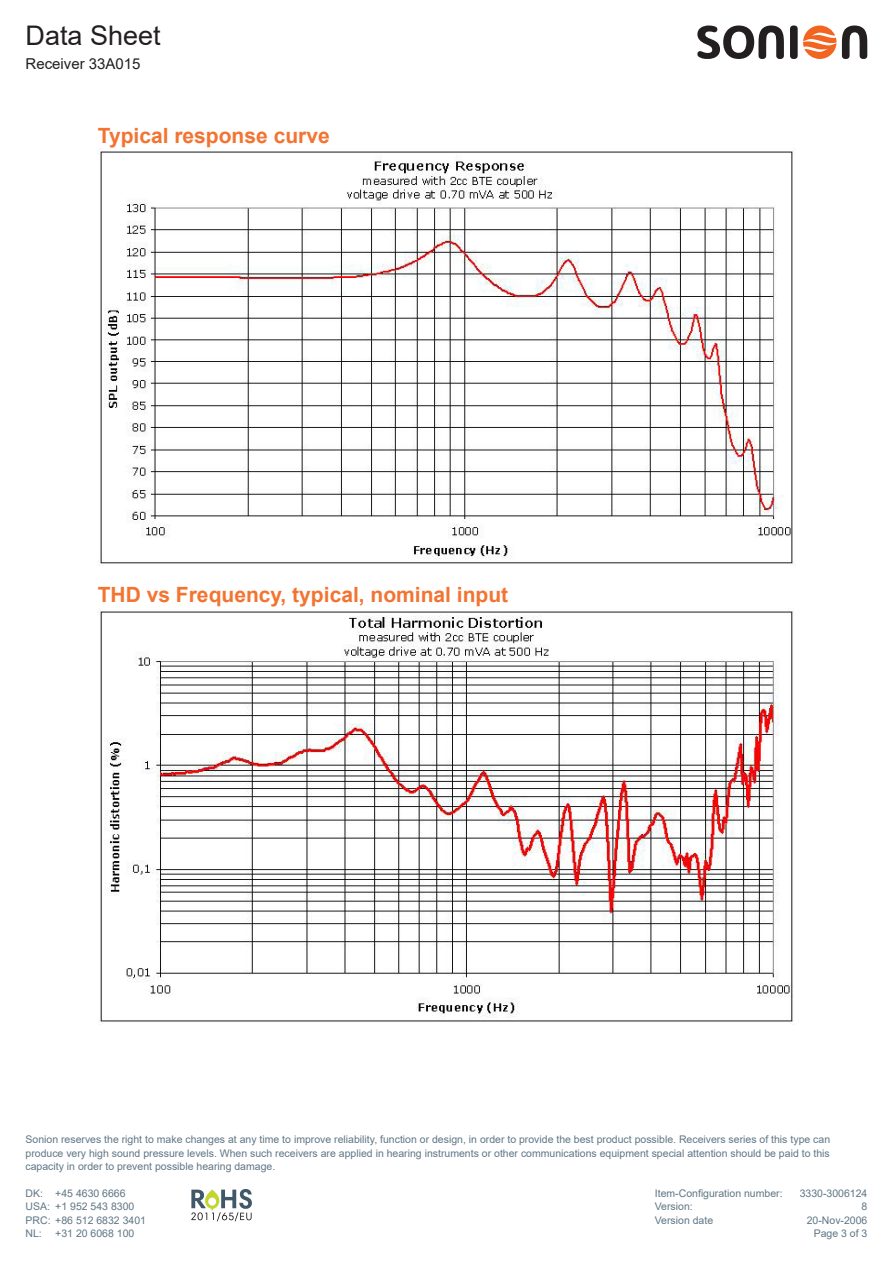
<style>
.page{position:relative;width:893px;height:1263px;background:#fff}
.page>*{position:absolute;margin:0;border:0;box-sizing:border-box;transform-origin:0 0}
.t1{font:27px "Arial";color:#231f20}
.Orange_heading{font:700 21px "Arial";color:#f37431}
.t2{font:15px "Arial";color:#231f20}
.t3{font:10.5px/13.5px "Arial";color:#5f7685}
</style>
<div class="page">
<div style="left:790px;top:26px;width:8px;height:33px;background:#231f20;border-radius:3px"></div>
<svg style="left:697px;top:26px;width:87px;height:33px"></svg>
<svg style="left:842px;top:26px;width:25px;height:33px"></svg>
<svg style="left:803px;top:26px;width:33px;height:33px"></svg>
<svg style="left:191px;top:1189px;width:61px;height:32px"></svg>
<img style="left:99px;top:151px;width:694px;height:415px">
<img style="left:99px;top:610px;width:695px;height:415px">
<h1 class="t1" style="left:26px;top:17px;width:137px">Data Sheet</h1>
<h3 class="t2" style="left:26px;top:54px;width:117px">Receiver 33A015</h3>
<p class="Orange_heading" style="left:98px;top:121px;width:233px">Typical response curve</p>
<p class="Orange_heading" style="left:98px;top:580px;width:412px">THD vs Frequency, typical, nominal input</p>
<p class="t3" style="left:26px;top:1132px;width:806px;text-align:justify">Sonion reserves the right to make changes at any time to improve reliability, function or design, in order to provide the best product possible. Receivers series of this type can produce very high sound pressure levels. When such receivers are applied in hearing instruments or other communications equipment special attention should be paid to this capacity in order to prevent possible hearing damage.</p>
<p class="t3" style="left:26px;top:1186px;width:122px">DK: +45 4630 6666<br>USA: +1 952 543 8300<br>PRC: +86 512 6832 3401<br>NL:</p>
<p class="t3" style="left:55px;top:1226px;width:81px">+31 20 6068 100</p>
<p class="t3" style="left:655px;top:1186px;width:129px">Item-Configuration number:</p>
<p class="t3" style="left:800px;top:1186px;width:69px">3330-3006124</p>
<p class="t3" style="left:655px;top:1199px;width:39px">Version:</p>
<p class="t3" style="left:862px;top:1199px;width:7px">8</p>
<p class="t3" style="left:655px;top:1213px;width:60px">Version date</p>
<p class="t3" style="left:807px;top:1213px;width:62px;text-align:right">20-Nov-2006<br>Page 3 of 3</p>
</div>
